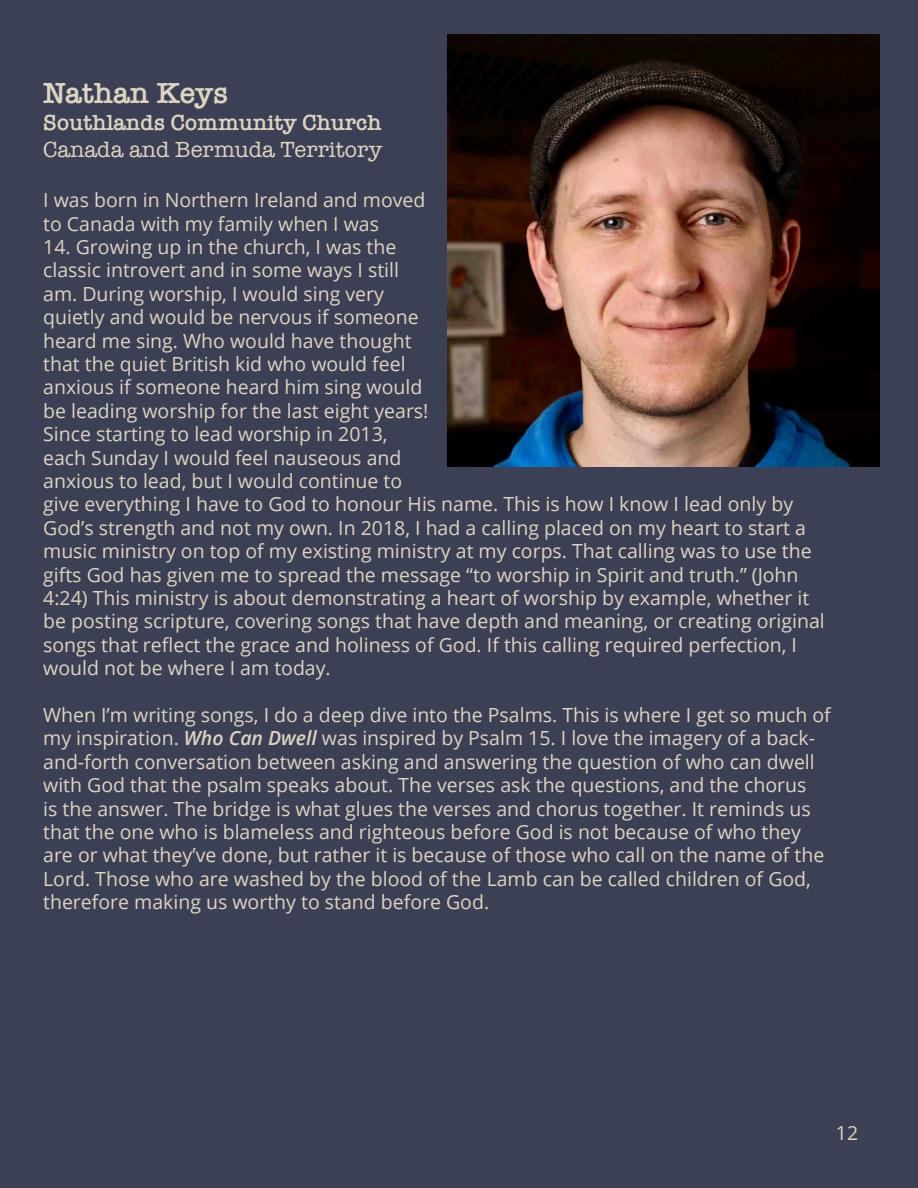
<style>
.page{position:relative;width:918px;height:1188px;background:#3c4055}
.page>*{position:absolute;margin:0;border:0;box-sizing:border-box;transform-origin:0 0}
.t1{font:600 30px "American Typewriter";color:#ded4bf}
.t2{font:600 22.5px "American Typewriter";color:#ded4bf}
.t3{font:22.5px "American Typewriter";color:#ded4bf}
.t4{font:19.5px/23.4px "Open Sans";color:#ded4bf}
.s1{font-weight:600;font-style:italic}
</style>
<div class="page">
<img style="left:447px;top:34px;width:432px;height:432px">
<p class="t1" style="left:43px;top:70px;width:187px">Nathan Keys</p>
<p class="t2" style="left:43px;top:105px;width:340px">Southlands Community Church</p>
<p class="t3" style="left:43px;top:132px;width:341px">Canada and Bermuda Territory</p>
<p class="t4" style="left:43px;top:188px;width:384px">I was born in Northern Ireland and moved to Canada with my family when I was</p>
<p class="t4" style="left:43px;top:235px;width:783px">14. Growing up in the church, I was the<br>classic introvert and in some ways I still<br>am. During worship, I would sing very<br>quietly and would be nervous if someone<br>heard me sing. Who would have thought<br>that the quiet British kid who would feel<br>anxious if someone heard him sing would<br>be leading worship for the last eight years!<br>Since starting to lead worship in 2013,<br>each Sunday I would feel nauseous and<br>anxious to lead, but I would continue to<br>give everything I have to God to honour His name. This is how I know I lead only by God’s strength and not my own. In 2018, I had a calling placed on my heart to start a music ministry on top of my existing ministry at my corps. That calling was to use the gifts God has given me to spread the message “to worship in Spirit and truth.” (John 4:24) This ministry is about demonstrating a heart of worship by example, whether it be posting scripture, covering songs that have depth and meaning, or creating original songs that reflect the grace and holiness of God. If this calling required perfection, I would not be where I am today.</p>
<p class="t4" style="left:43px;top:703px;width:789px">When I’m writing songs, I do a deep dive into the Psalms. This is where I get so much of my inspiration. <span class="s1">Who Can Dwell</span> was inspired by Psalm 15. I love the imagery of a back&shy;and-forth conversation between asking and answering the question of who can dwell with God that the psalm speaks about. The verses ask the questions, and the chorus<br>is the answer. The bridge is what glues the verses and chorus together. It reminds us that the one who is blameless and righteous before God is not because of who they are or what they’ve done, but rather it is because of those who call on the name of the Lord. Those who are washed by the blood of the Lamb can be called children of God, therefore making us worthy to stand before God.</p>
<p class="t4" style="left:836px;top:1121px;width:24px">12</p>
</div>
